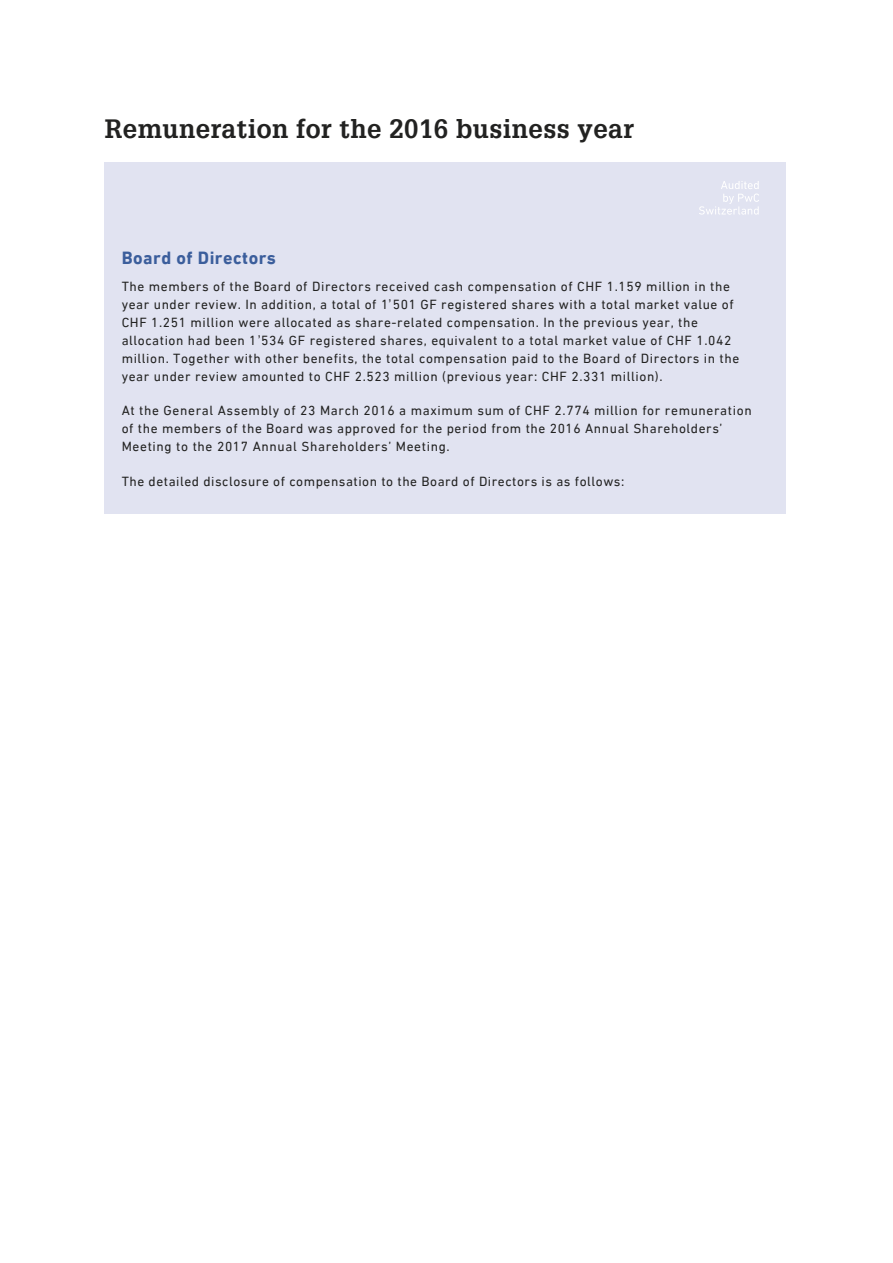
<style>
.page{position:relative;width:893px;height:1263px;background:#fff}
.page>*{position:absolute;margin:0;border:0;box-sizing:border-box;transform-origin:0 0}
.t1{font:25.8px "f 1 wkk 84 x k 46 dai 1 laupyz 38 gfy 5";letter-spacing:.015em;color:#222221}
.t2{font:18px "f 1 nih 4 hw pjl erc 3 heyszicsfzj 8";letter-spacing:.025em;color:#3b5e9c}
.t3{font:13.5px/18px "f 1 wnvk 9 h kjf dbq 2 fn 910 bdl 8 z 39";letter-spacing:.045em;color:#222221}
.s1{font-family:"Arial"}
</style>
<div class="page">
<svg style="left:699px;top:181px;width:60px;height:34px"></svg>
<h1 class="t1" style="left:105px;top:112px;width:531px">Remuneration for the 2016 business year</h1>
<h2 class="t2" style="left:122px;top:247px;width:156px">Board of Directors</h2>
<p class="t3" style="left:122px;top:277px;width:619px">The members of the Board of Directors received cash compensation of CHF 1.159 million in the year under review. In addition, a total of 1<span class="s1">ʼ</span>501 GF registered shares with a total market value of CHF 1.251 million were allocated as share-related compensation. In the previous year, the allocation had been 1<span class="s1">ʼ</span>534 GF registered shares, equivalent to a total market value of CHF 1.042 million. Together with other benefits, the total compensation paid to the Board of Directors in the year under review amounted to CHF 2.523 million (previous year: CHF 2.331 million).</p>
<p class="t3" style="left:122px;top:402px;width:632px">At the General Assembly of 23 March 2016 a maximum sum of CHF 2.774 million for remuneration of the members of the Board was approved for the period from the 2016 Annual Shareholders’<br>Meeting to the 2017 Annual Shareholders’ Meeting.</p>
<p class="t3" style="left:122px;top:472px;width:504px">The detailed disclosure of compensation to the Board of Directors is as follows:</p>
</div>
